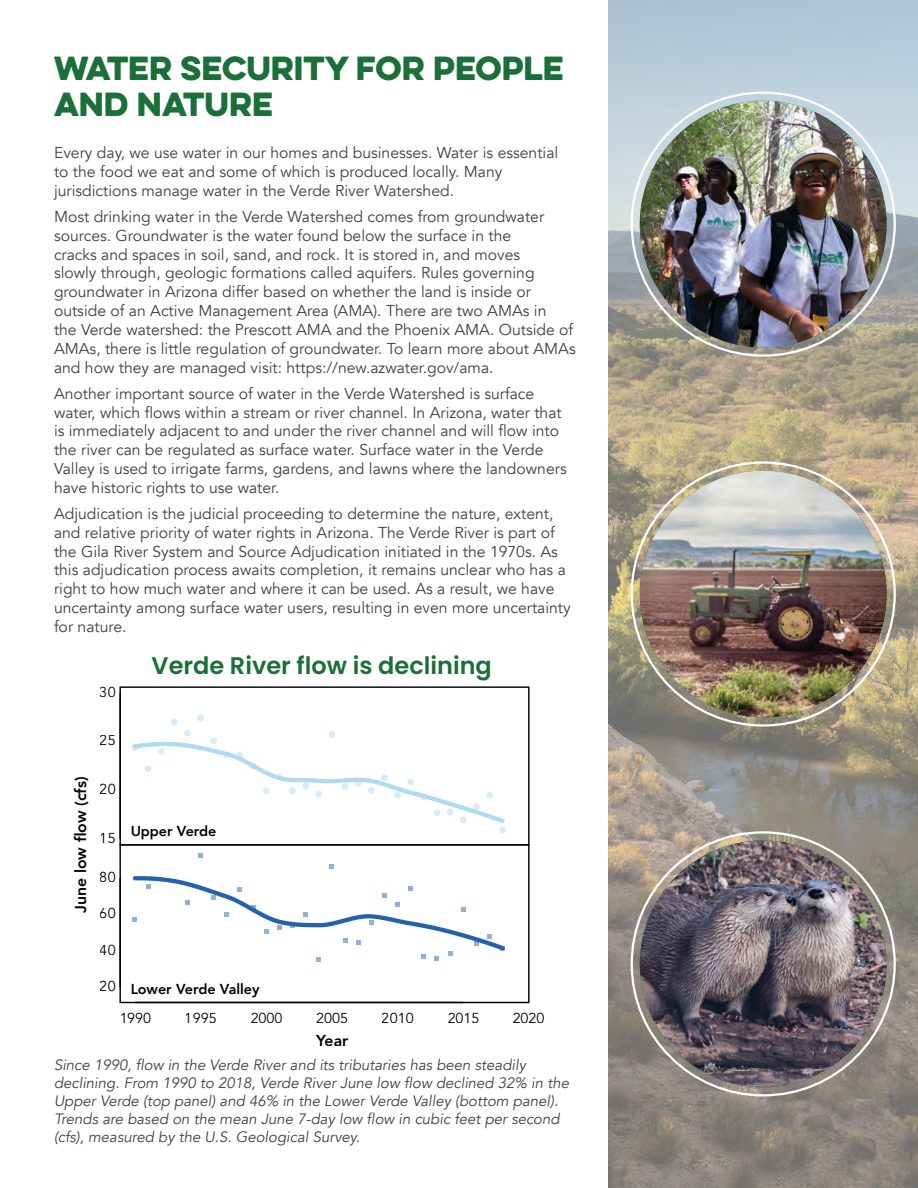
<style>
.page{position:relative;width:918px;height:1188px;background:#fff}
.page>*{position:absolute;margin:0;border:0;box-sizing:border-box;transform-origin:0 0}
.Titles{font:30px/36px "Eveleth Clean";color:#1b6f38}
.t1{font:600 24px "Poppins";color:#1b6f38}
.Body_text{font:15.75px/18.9px "Avenir";color:#414142}
.t2{font:800 15.75px "Avenir";color:#020304}
.Captions{font:italic 15px/18px "Avenir";color:#414142}
.t3{font:14.4px "Avenir";color:#020304}
.t4{font:800 14.4px "Avenir";color:#020304}
</style>
<div class="page">
<svg style="left:608px;top:0;width:310px;height:1188px;background:#a4a298"></svg>
<img style="left:640px;top:101px;width:247px;height:247px;border-radius:123px">
<img style="left:640px;top:471px;width:247px;height:246px;border-radius:123px">
<img style="left:640px;top:840px;width:247px;height:247px;border-radius:123px">
<div style="left:171px;top:719px;width:7px;height:7px;background:#d7ecf9;border-radius:50%"></div>
<div style="left:170px;top:718px;width:8px;height:8px;border:1px solid #fff;border-radius:50%"></div>
<div style="left:184px;top:730px;width:7px;height:6px;background:#d7ecf9;border-radius:50%"></div>
<div style="left:183px;top:729px;width:9px;height:8px;border:1px solid #fff;border-radius:50%"></div>
<div style="left:197px;top:715px;width:7px;height:6px;background:#d7ecf9;border-radius:50%"></div>
<div style="left:196px;top:714px;width:9px;height:8px;border:1px solid #fff;border-radius:50%"></div>
<div style="left:210px;top:737px;width:7px;height:7px;background:#d7ecf9;border-radius:50%"></div>
<div style="left:210px;top:737px;width:8px;height:8px;border:1px solid #fff;border-radius:50%"></div>
<div style="left:329px;top:731px;width:6px;height:7px;background:#d7ecf9;border-radius:50%"></div>
<div style="left:328px;top:730px;width:8px;height:8px;border:1px solid #fff;border-radius:50%"></div>
<div style="left:499px;top:827px;width:7px;height:6px;background:#d7ecf9;border-radius:50%"></div>
<div style="left:499px;top:826px;width:8px;height:8px;border:1px solid #fff;border-radius:50%"></div>
<hr style="left:119px;top:693px;width:2px;height:146px;background:#020304">
<svg style="left:131px;top:740px;width:374px;height:83px"></svg>
<svg style="left:119px;top:843px;width:411px;height:161px"></svg>
<svg style="left:131px;top:852px;width:377px;height:110px"></svg>
<p class="Titles" style="left:54px;top:49px;width:511px">WATER SECURITY FOR PEOPLE<br>AND NATURE</p>
<p class="Body_text" style="left:54px;top:144px;width:506px">Every day, we use water in our homes and businesses. Water is essential to the food we eat and some of which is produced locally. Many jurisdictions manage water in the Verde River Watershed.</p>
<p class="Body_text" style="left:54px;top:207px;width:523px">Most drinking water in the Verde Watershed comes from groundwater sources. Groundwater is the water found below the surface in the<br>cracks and spaces in soil, sand, and rock. It is stored in, and moves<br>slowly through, geologic formations called aquifers. Rules governing groundwater in Arizona differ based on whether the land is inside or outside of an Active Management Area (AMA). There are two AMAs in<br>the Verde watershed: the Prescott AMA and the Phoenix AMA. Outside of AMAs, there is little regulation of groundwater. To learn more about AMAs and how they are managed visit: https://new.azwater.gov/ama.</p>
<p class="Body_text" style="left:54px;top:384px;width:514px">Another important source of water in the Verde Watershed is surface water, which flows within a stream or river channel. In Arizona, water that is immediately adjacent to and under the river channel and will flow into the river can be regulated as surface water. Surface water in the Verde Valley is used to irrigate farms, gardens, and lawns where the landowners have historic rights to use water.</p>
<p class="Body_text" style="left:54px;top:504px;width:518px">Adjudication is the judicial proceeding to determine the nature, extent, and relative priority of water rights in Arizona. The Verde River is part of the Gila River System and Source Adjudication initiated in the 1970s. As this adjudication process awaits completion, it remains unclear who has a right to how much water and where it can be used. As a result, we have uncertainty among surface water users, resulting in even more uncertainty for nature.</p>
<p class="t3" style="left:100px;top:683px;width:17px">30</p>
<p class="t1" style="left:152px;top:652px;width:342px">Verde River flow is declining</p>
<p class="t3" style="left:100px;top:732px;width:17px">25</p>
<p class="t2" style="left:68px;top:913px;width:138px;rotate:-90deg">June low flow (cfs)</p>
<p class="t3" style="left:100px;top:781px;width:17px">20</p>
<p class="t3" style="left:100px;top:829px;width:17px">15</p>
<p class="t3" style="left:100px;top:868px;width:17px">80</p>
<p class="t3" style="left:100px;top:905px;width:17px">60</p>
<p class="t3" style="left:100px;top:941px;width:17px">40</p>
<p class="t3" style="left:100px;top:978px;width:17px">20</p>
<p class="t4" style="left:130px;top:820px;width:88px">Upper Verde</p>
<p class="t4" style="left:130px;top:978px;width:131px">Lower Verde Valley</p>
<p class="t3" style="left:119px;top:1009px;width:33px">1990</p>
<p class="t3" style="left:185px;top:1009px;width:33px">1995</p>
<p class="t3" style="left:250px;top:1009px;width:33px">2000</p>
<p class="t3" style="left:316px;top:1009px;width:33px">2005</p>
<p class="t3" style="left:382px;top:1009px;width:33px">2010</p>
<p class="t3" style="left:447px;top:1009px;width:33px">2015</p>
<p class="t3" style="left:513px;top:1009px;width:33px">2020</p>
<p class="t2" style="left:316px;top:1028px;width:34px">Year</p>
<p class="Captions" style="left:54px;top:1057px;width:517px">Since 1990, flow in the Verde River and its tributaries has been steadily declining. From 1990 to 2018, Verde River June low flow declined 32% in the Upper Verde (top panel) and 46% in the Lower Verde Valley (bottom panel).<br>Trends are based on the mean June 7-day low flow in cubic feet per second (cfs), measured by the U.S. Geological Survey.</p>
</div>
